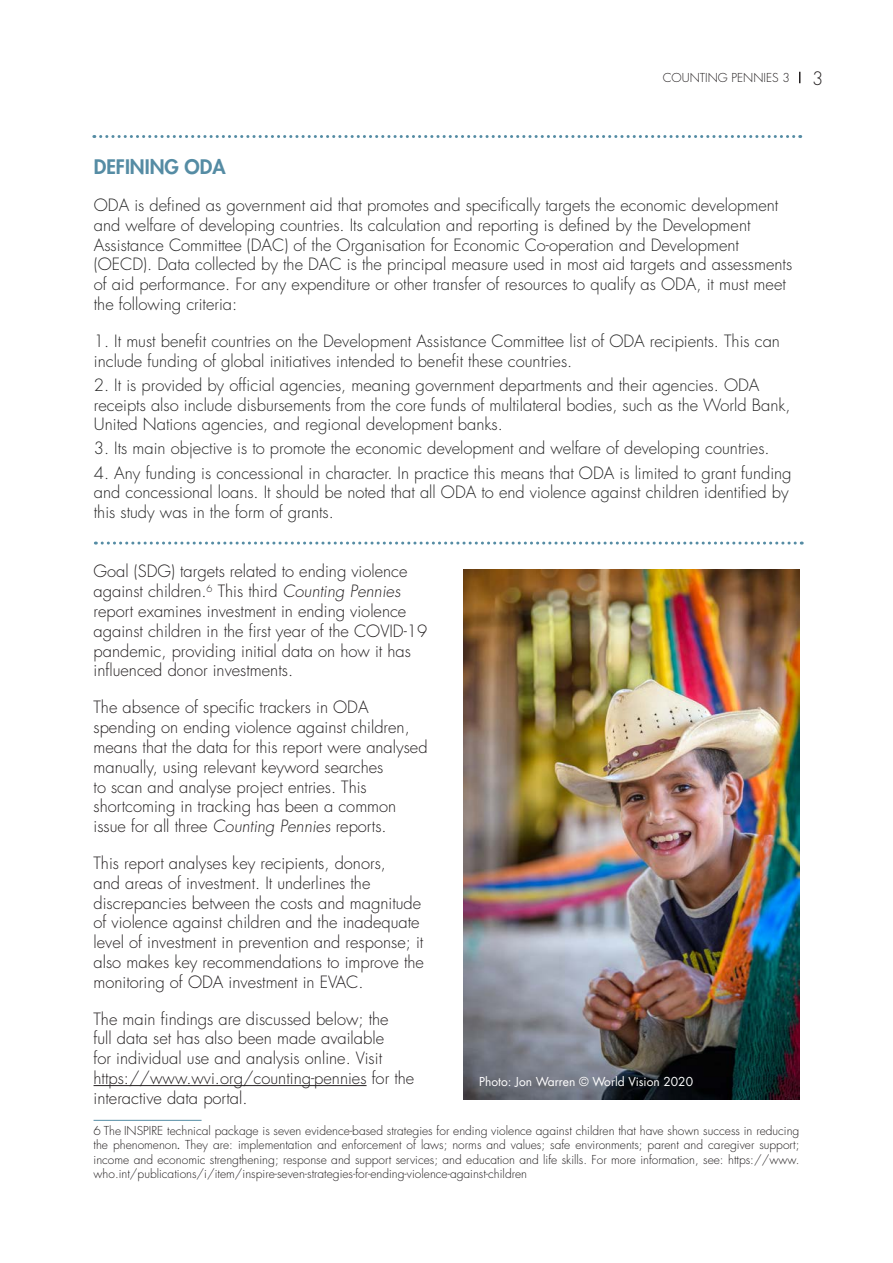
<style>
.page{position:relative;width:893px;height:1263px;background:#fff}
.page>*{position:absolute;margin:0;border:0;box-sizing:border-box;transform-origin:0 0}
.t1{font:800 19.5px "Futura";color:#558ca4}
.t2{font:300 16.5px/19.8px "Futura";color:#242424}
.t3{font:300 16.5px/19.8px "Futura";color:#231f20}
.t4{font:300 12px/14.4px "Futura";color:#231f20;text-align:justify}
.t5{font:12px "Futura LT";color:#fff}
.s1{font-size:18px}
.s2{font-family:"Minion Pro";font-weight:400;font-style:italic}
</style>
<div class="page">
<hr style="left:94px;top:1085px;width:273px;height:1px;background:#231f20">
<hr style="left:94px;top:1120px;width:108px;height:1px;background:#558ca4">
<svg style="left:94px;top:135px;width:700px;height:3px"></svg>
<svg style="left:95px;top:542px;width:700px;height:3px"></svg>
<img style="left:463px;top:570px;width:337px;height:529px">
<p class="t4" style="left:663px;top:71px;width:162px">COUNTING PENNIES 3 <span class="s1">3</span></p>
<p class="t1" style="left:94px;top:155px;width:133px">DEFINING ODA</p>
<p class="t2" style="left:94px;top:196px;width:700px">ODA is defined as government aid that promotes and specifically targets the economic development and welfare of developing countries. Its calculation and reporting is defined by the Development Assistance Committee (DAC) of the Organisation for Economic Co-operation and Development (OECD). Data collected by the DAC is the principal measure used in most aid targets and assessments of aid performance. For any expenditure or other transfer of resources to qualify as ODA, it must meet the following criteria:</p>
<p class="t2" style="left:94px;top:331px;width:688px">1. It must benefit countries on the Development Assistance Committee list of ODA recipients. This can include funding of global initiatives intended to benefit these countries.</p>
<p class="t2" style="left:94px;top:375px;width:698px">2. It is provided by official agencies, meaning government departments and their agencies. ODA receipts also include disbursements from the core funds of multilateral bodies, such as the World Bank,<br>United Nations agencies, and regional development banks.</p>
<p class="t2" style="left:94px;top:439px;width:677px">3. Its main objective is to promote the economic development and welfare of developing countries.</p>
<p class="t2" style="left:94px;top:463px;width:699px">4. Any funding is concessional in character. In practice this means that ODA is limited to grant funding and concessional loans. It should be noted that all ODA to end violence against children identified by this study was in the form of grants.</p>
<p class="t3" style="left:94px;top:562px;width:335px">Goal (SDG) targets related to ending violence against children.<sup>6</sup> This third Counting Pennies report examines investment in ending violence against children in the first year of the COVID-19 pandemic, providing initial data on how it has influenced donor investments.</p>
<p class="t3" style="left:94px;top:698px;width:336px">The absence of specific trackers in ODA spending on ending violence against children, means that the data for this report were analysed manually, using relevant keyword searches<br>to scan and analyse project entries. This shortcoming in tracking has been a common issue for all three Counting Pennies reports.</p>
<p class="t3" style="left:94px;top:853px;width:332px">This report analyses key recipients, donors,<br>and areas of investment. It underlines the discrepancies between the costs and magnitude of violence against children and the inadequate level of investment in prevention and response; it also makes key recommendations to improve the monitoring of ODA investment in EVAC.</p>
<p class="t3" style="left:94px;top:1009px;width:322px">The main findings are discussed below; the<br>full data set has also been made available<br>for individual use and analysis online. Visit https://www.wvi.org/counting-pennies for the interactive data portal.</p>
<p class="t4" style="left:94px;top:1123px;width:707px">6 The INSPIRE technical package is seven evidence-based strategies for ending violence against children that have shown success in reducing the phenomenon<span class="s2">.</span> They are: implementation and enforcement of laws; norms and values; safe environments; parent and caregiver support; income and economic strengthening; response and support services; and education and life skills. For more information, see: https://www. who.int/publications/i/item/inspire-seven-strategies-for-ending-violence-against-children</p>
<p class="t5" style="left:479px;top:1073px;width:215px">Photo: Jon Warren © World Vision 2020</p>
</div>
